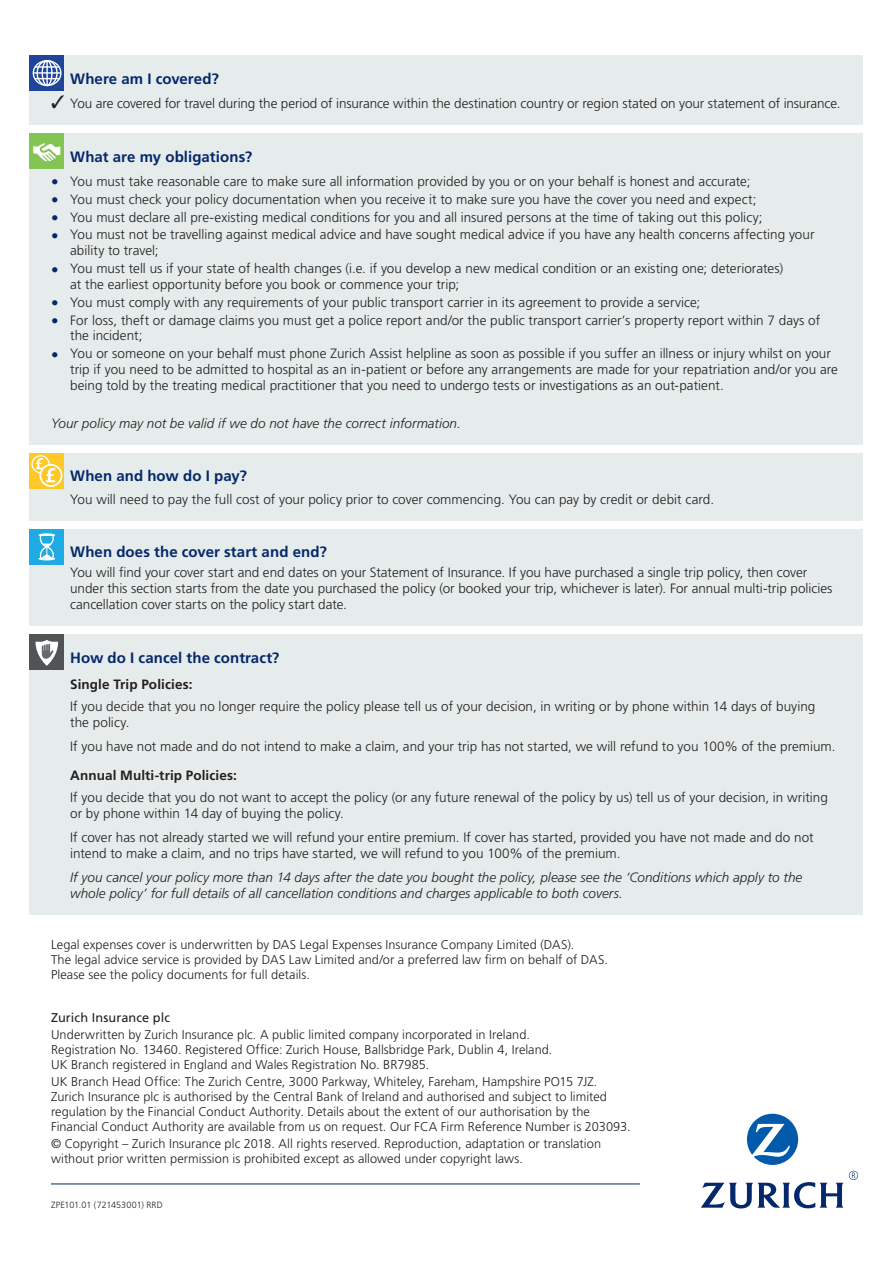
<style>
.page{position:relative;width:893px;height:1263px;background:#fff}
.page>*{position:absolute;margin:0;border:0;box-sizing:border-box;transform-origin:0 0}
.Subhead_1_in_panels{font:700 15px "Frutiger LT Std";letter-spacing:.005em;color:#04286b}
.Bulleted_copy_____in{font:300 13.5px/15.8px "Frutiger LT Std";letter-spacing:.005em;color:#231f20}
.Body_copy_in_panel{font:300 13.5px/15.8px "Frutiger LT Std";color:#231f20}
.Body_copy_in_panels{font:300 13.5px/15.8px "Frutiger LT Std";color:#231f20}
.Body_copy_in_panel-2{font:italic 300 13.5px/15.8px "Frutiger LT Std";color:#231f20}
.Body_in_panels___tic{font:300 13.5px "Frutiger LT Std";letter-spacing:-.01em;color:#231f20}
.Subhead_2{font:700 13.5px "Frutiger LT Std";letter-spacing:.01em;color:#231f20}
.t1{font:300 12.75px/15px "Frutiger LT Std";letter-spacing:.005em;color:#231f20}
.t2{font:12.75px "Frutiger LT Std";letter-spacing:.01em;color:#231f20}
.t3{font:300 9px "Frutiger LT Std";letter-spacing:.005em;color:#231f20}
.s1{font-weight:700;font-size:15px;color:#04286b}
</style>
<div class="page">
<hr style="left:51px;top:1183px;width:589px;height:1px;background:#04286b">
<svg style="left:747px;top:1114px;width:51px;height:51px"></svg>
<svg style="left:701px;top:1171px;width:157px;height:37px"></svg>
<div style="left:30px;top:55px;width:833px;height:70px;background:#e6eceb"></div>
<svg style="left:30px;top:55px;width:34px;height:36px"></svg>
<div style="left:33px;top:60px;width:29px;height:26px;border:1px solid #fff;border-radius:50%"></div>
<div style="left:36px;top:60px;width:22px;height:26px;border:1px solid #fff;border-radius:50%"></div>
<div style="left:42px;top:60px;width:11px;height:26px;border:1px solid #fff;border-radius:50%"></div>
<hr style="left:46px;top:61px;width:2px;height:25px;background:#fff">
<hr style="left:35px;top:66px;width:25px;height:2px;background:#fff">
<svg style="left:35px;top:78px;width:25px;height:1px"></svg>
<hr style="left:33px;top:72px;width:28px;height:2px;background:#fff">
<div style="left:30px;top:133px;width:833px;height:312px;background:#e6eceb"></div>
<div style="left:30px;top:133px;width:34px;height:36px;background:#83c555"></div>
<svg style="left:33px;top:143px;width:28px;height:19px"></svg>
<div style="left:30px;top:453px;width:833px;height:67px;background:#e6eceb"></div>
<div style="left:30px;top:453px;width:34px;height:36px;background:#fec827"></div>
<svg style="left:32px;top:456px;width:17px;height:17px"></svg>
<div style="left:31px;top:455px;width:19px;height:18px;border:1px solid #fff;border-radius:50%"></div>
<svg style="left:40px;top:465px;width:22px;height:21px"></svg>
<div style="left:39px;top:464px;width:23px;height:23px;border:2px solid #fff;border-radius:50%"></div>
<svg style="left:35px;top:458px;width:21px;height:25px"></svg>
<div style="left:30px;top:529px;width:833px;height:97px;background:#e6eceb"></div>
<div style="left:30px;top:529px;width:34px;height:36px;background:#1eaae2"></div>
<svg style="left:39px;top:533px;width:16px;height:27px"></svg>
<div style="left:30px;top:634px;width:833px;height:280px;background:#e6eceb"></div>
<div style="left:30px;top:634px;width:34px;height:36px;background:#515454"></div>
<svg style="left:36px;top:640px;width:22px;height:26px"></svg>
<p class="Subhead_1_in_panels" style="left:70px;top:70px;width:150px">Where am I covered?</p>
<p class="Body_in_panels___tic" style="left:51px;top:95px;width:791px">✓ You are covered for travel during the period of insurance within the destination country or region stated on your statement of insurance.</p>
<p class="Subhead_1_in_panels" style="left:70px;top:148px;width:184px">What are my obligations?</p>
<p class="Bulleted_copy_____in" style="left:51px;top:173px;width:701px"><span class="s1">•</span> You must take reasonable care to make sure all information provided by you or on your behalf is honest and accurate;</p>
<p class="Bulleted_copy_____in" style="left:51px;top:191px;width:707px"><span class="s1">•</span> You must check your policy documentation when you receive it to make sure you have the cover you need and expect;</p>
<p class="Bulleted_copy_____in" style="left:51px;top:209px;width:713px"><span class="s1">•</span> You must declare all pre-existing medical conditions for you and all insured persons at the time of taking out this policy;</p>
<p class="Bulleted_copy_____in" style="left:70px;top:227px;width:746px;text-indent:-19px"><span class="s1">•</span> You must not be travelling against medical advice and have sought medical advice if you have any health concerns affecting your ability to travel;</p>
<p class="Bulleted_copy_____in" style="left:70px;top:261px;width:714px;text-indent:-19px"><span class="s1">•</span> You must tell us if your state of health changes (i.e. if you develop a new medical condition or an existing one; deteriorates) at the earliest opportunity before you book or commence your trip;</p>
<p class="Bulleted_copy_____in" style="left:51px;top:294px;width:651px"><span class="s1">•</span> You must comply with any requirements of your public transport carrier in its agreement to provide a service;</p>
<p class="Bulleted_copy_____in" style="left:70px;top:312px;width:751px;text-indent:-19px"><span class="s1">•</span> For loss, theft or damage claims you must get a police report and/or the public transport carrier’s property report within 7 days of the incident;</p>
<p class="Bulleted_copy_____in" style="left:70px;top:346px;width:769px;text-indent:-19px"><span class="s1">•</span> You or someone on your behalf must phone Zurich Assist helpline as soon as possible if you suffer an illness or injury whilst on your trip if you need to be admitted to hospital as an in-patient or before any arrangements are made for your repatriation and/or you are being told by the treating medical practitioner that you need to undergo tests or investigations as an out-patient.</p>
<p class="Body_copy_in_panel-2" style="left:51px;top:415px;width:411px">Your policy may not be valid if we do not have the correct information.</p>
<p class="Subhead_1_in_panels" style="left:70px;top:467px;width:178px">When and how do I pay?</p>
<p class="Body_copy_in_panel" style="left:70px;top:491px;width:645px">You will need to pay the full cost of your policy prior to cover commencing. You can pay by credit or debit card.</p>
<p class="Subhead_1_in_panels" style="left:70px;top:543px;width:258px">When does the cover start and end?</p>
<p class="Body_copy_in_panels" style="left:70px;top:565px;width:764px">You will find your cover start and end dates on your Statement of Insurance. If you have purchased a single trip policy, then cover under this section starts from the date you purchased the policy (or booked your trip, whichever is later). For annual multi-trip policies cancellation cover starts on the policy start date.</p>
<p class="Subhead_1_in_panels" style="left:70px;top:648px;width:211px">How do I cancel the contract?</p>
<p class="Subhead_2" style="left:70px;top:676px;width:124px">Single Trip Policies:</p>
<p class="Body_copy_in_panel" style="left:70px;top:699px;width:747px">If you decide that you no longer require the policy please tell us of your decision, in writing or by phone within 14 days of buying the policy.</p>
<p class="Body_copy_in_panel" style="left:70px;top:739px;width:767px">If you have not made and do not intend to make a claim, and your trip has not started, we will refund to you 100% of the premium.</p>
<p class="Subhead_2" style="left:70px;top:767px;width:168px">Annual Multi-trip Policies:</p>
<p class="Body_copy_in_panel" style="left:70px;top:789px;width:759px">If you decide that you do not want to accept the policy (or any future renewal of the policy by us) tell us of your decision, in writing or by phone within 14 day of buying the policy.</p>
<p class="Body_copy_in_panel" style="left:70px;top:829px;width:745px">If cover has not already started we will refund your entire premium. If cover has started, provided you have not made and do not intend to make a claim, and no trips have started, we will refund to you 100% of the premium.</p>
<p class="Body_copy_in_panel-2" style="left:70px;top:869px;width:734px">If you cancel your policy more than 14 days after the date you bought the policy, please see the ‘Conditions which apply to the whole policy’ for full details of all cancellation conditions and charges applicable to both covers.</p>
<p class="t1" style="left:51px;top:937px;width:559px">Legal expenses cover is underwritten by DAS Legal Expenses Insurance Company Limited (DAS).<br>The legal advice service is provided by DAS Law Limited and/or a preferred law firm on behalf of DAS.<br>Please see the policy documents for full details.</p>
<p class="t2" style="left:51px;top:1010px;width:121px">Zurich Insurance plc</p>
<p class="t1" style="left:51px;top:1027px;width:503px">Underwritten by Zurich Insurance plc. A public limited company incorporated in Ireland.<br>Registration No. 13460. Registered Office: Zurich House, Ballsbridge Park, Dublin 4, Ireland.<br>UK Branch registered in England and Wales Registration No. BR7985.</p>
<p class="t1" style="left:51px;top:1074px;width:581px">UK Branch Head Office: The Zurich Centre, 3000 Parkway, Whiteley, Fareham, Hampshire PO15 7JZ.<br>Zurich Insurance plc is authorised by the Central Bank of Ireland and authorised and subject to limited regulation by the Financial Conduct Authority. Details about the extent of our authorisation by the Financial Conduct Authority are available from us on request. Our FCA Firm Reference Number is 203093.</p>
<p class="t1" style="left:51px;top:1136px;width:552px">© Copyright – Zurich Insurance plc 2018. All rights reserved. Reproduction, adaptation or translation without prior written permission is prohibited except as allowed under copyright laws.</p>
<p class="t3" style="left:51px;top:1199px;width:113px">ZPE101.01 (721453001) RRD</p>
</div>
